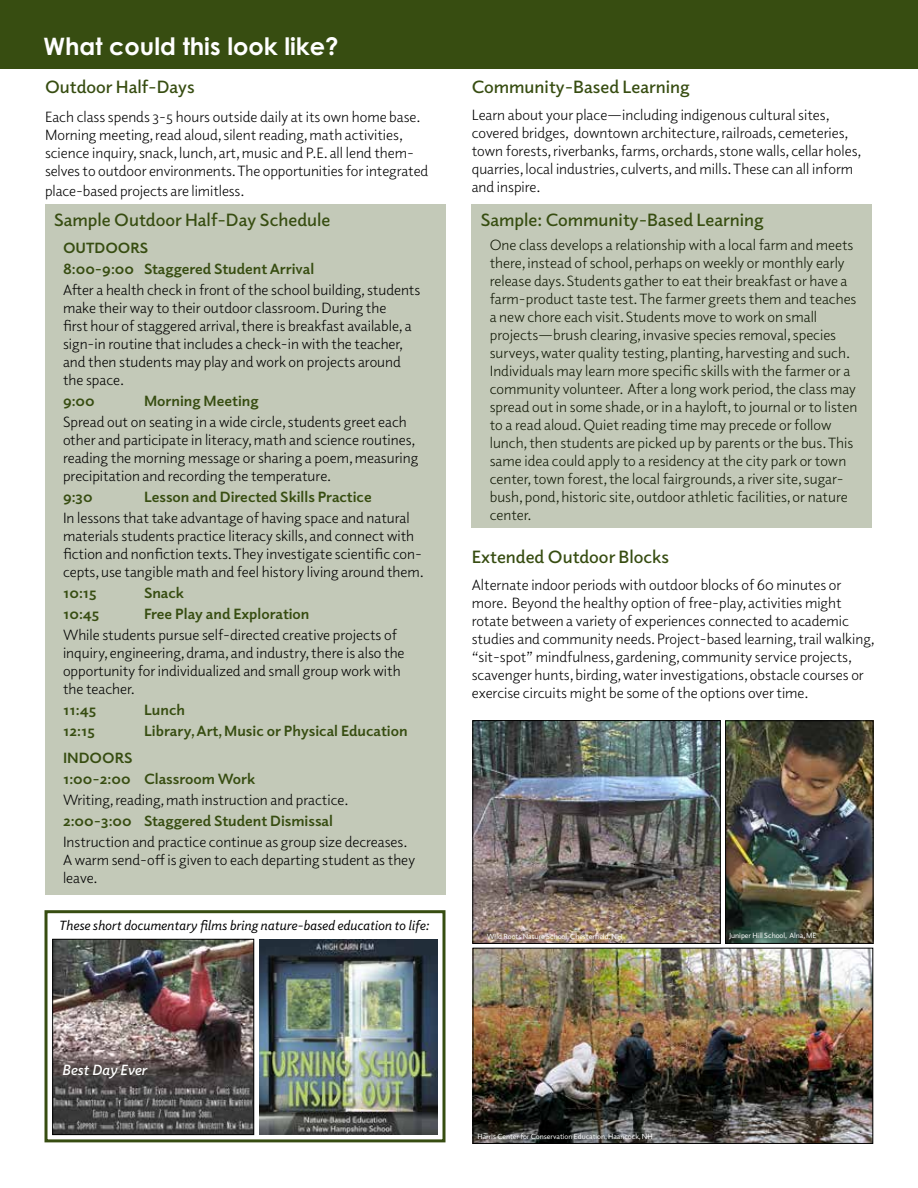
<style>
.page{position:relative;width:918px;height:1188px;background:#fff}
.page>*{position:absolute;margin:0;border:0;box-sizing:border-box;transform-origin:0 0}
.t1{font:700 24px "Century Gothic Pro";color:#fff}
.t2{font:600 18px "Elido";color:#374d11}
.t3{font:15px/18px "Elido";color:#000}
.t4{font:700 15px/21px "Elido";color:#374d11}
.t5{font:italic 600 15px "Elido";color:#fff}
.t6{font:italic 13.5px "Elido";color:#000}
.t7{font:7.5px "Elido";color:#fff}
</style>
<div class="page">
<div style="left:472px;top:204px;width:400px;height:323px;background:#c3c9b8"></div>
<div style="left:45px;top:204px;width:401px;height:690px;background:#c3c9b8"></div>
<div style="left:45px;top:910px;width:401px;height:232px;border:3px solid #374d11"></div>
<img style="left:54px;top:941px;width:198px;height:192px">
<div style="left:52px;top:939px;width:202px;height:196px;border:1px solid #000"></div>
<img style="left:259px;top:939px;width:178px;height:196px">
<div style="left:0;top:0;width:918px;height:69px;background:#374d11"></div>
<img style="left:475px;top:950px;width:396px;height:192px">
<div style="left:473px;top:948px;width:400px;height:196px;border:1px solid #000"></div>
<img style="left:727px;top:723px;width:144px;height:219px">
<div style="left:725px;top:721px;width:148px;height:223px;border:1px solid #000"></div>
<img style="left:475px;top:722px;width:243px;height:220px">
<div style="left:473px;top:720px;width:247px;height:224px;border:1px solid #000"></div>
<h1 class="t1" style="left:44px;top:32px;width:297px">What could this look like?</h1>
<p class="t2" style="left:45px;top:75px;width:151px">Outdoor Half-Days</p>
<p class="t3" style="left:45px;top:107px;width:385px">Each class spends 3-5 hours outside daily at its own home base.<br>Morning meeting, read aloud, silent reading, math activities, science inquiry, snack, lunch, art, music and P.E. all lend them&shy;selves to outdoor environments. The opportunities for integrated</p>
<p class="t3" style="left:45px;top:181px;width:201px">place-based projects are limitless.</p>
<p class="t2" style="left:54px;top:208px;width:278px">Sample Outdoor Half-Day Schedule</p>
<p class="t4" style="left:63px;top:237px;width:253px">OUTDOORS<br>8:00-9:00 Staggered Student Arrival</p>
<p class="t3" style="left:63px;top:281px;width:359px">After a health check in front of the school building, students make their way to their outdoor classroom. During the<br>first hour of staggered arrival, there is breakfast available, a sign-in routine that includes a check-in with the teacher, and then students may play and work on projects around the space.</p>
<p class="t4" style="left:63px;top:390px;width:33px">9:00</p>
<p class="t4" style="left:144px;top:390px;width:116px">Morning Meeting</p>
<p class="t3" style="left:63px;top:413px;width:357px">Spread out on seating in a wide circle, students greet each other and participate in literacy, math and science routines, reading the morning message or sharing a poem, measuring precipitation and recording the temperature.</p>
<p class="t4" style="left:63px;top:486px;width:31px">9:30</p>
<p class="t4" style="left:144px;top:486px;width:229px">Lesson and Directed Skills Practice</p>
<p class="t3" style="left:63px;top:509px;width:363px">In lessons that take advantage of having space and natural materials students practice literacy skills, and connect with fiction and nonfiction texts. They investigate scientific con&shy;cepts, use tangible math and feel history living around them.</p>
<p class="t4" style="left:63px;top:582px;width:35px">10:15</p>
<p class="t4" style="left:144px;top:582px;width:41px">Snack</p>
<p class="t4" style="left:63px;top:603px;width:38px">10:45</p>
<p class="t4" style="left:144px;top:603px;width:167px">Free Play and Exploration</p>
<p class="t3" style="left:63px;top:626px;width:343px">While students pursue self-directed creative projects of inquiry, engineering, drama, and industry, there is also the opportunity for individualized and small group work with the teacher.</p>
<p class="t4" style="left:63px;top:699px;width:35px">11:45</p>
<p class="t4" style="left:144px;top:699px;width:43px">Lunch</p>
<p class="t4" style="left:63px;top:720px;width:34px">12:15</p>
<p class="t4" style="left:144px;top:720px;width:265px">Library, Art, Music or Physical Education</p>
<p class="t4" style="left:63px;top:747px;width:194px">INDOORS<br>1:00-2:00 Classroom Work</p>
<p class="t3" style="left:63px;top:791px;width:287px">Writing, reading, math instruction and practice.</p>
<p class="t4" style="left:63px;top:810px;width:272px">2:00-3:00 Staggered Student Dismissal</p>
<p class="t3" style="left:63px;top:833px;width:354px">Instruction and practice continue as group size decreases.<br>A warm send-off is given to each departing student as they leave.</p>
<p class="t6" style="left:59px;top:916px;width:371px">These short documentary films bring nature-based education to life:</p>
<p class="t2" style="left:472px;top:75px;width:220px">Community-Based Learning</p>
<p class="t3" style="left:472px;top:106px;width:391px">Learn about your place—including indigenous cultural sites, covered bridges, downtown architecture, railroads, cemeteries, town forests, riverbanks, farms, orchards, stone walls, cellar holes, quarries, local industries, culverts, and mills. These can all inform and inspire.</p>
<p class="t2" style="left:481px;top:208px;width:285px">Sample: Community-Based Learning</p>
<p class="t3" style="left:490px;top:236px;width:369px">One class develops a relationship with a local farm and meets there, instead of school, perhaps on weekly or monthly early release days. Students gather to eat their breakfast or have a farm-product taste test. The farmer greets them and teaches a new chore each visit. Students move to work on small projects—brush clearing, invasive species removal, species surveys, water quality testing, planting, harvesting and such.<br>Individuals may learn more specific skills with the farmer or a community volunteer. After a long work period, the class may spread out in some shade, or in a hayloft, to journal or to listen to a read aloud. Quiet reading time may precede or follow lunch, then students are picked up by parents or the bus. This same idea could apply to a residency at the city park or town center, town forest, the local fairgrounds, a river site, sugar&shy;bush, pond, historic site, outdoor athletic facilities, or nature center.</p>
<p class="t2" style="left:472px;top:544px;width:199px">Extended Outdoor Blocks</p>
<p class="t3" style="left:472px;top:575px;width:405px">Alternate indoor periods with outdoor blocks of 60 minutes or more. Beyond the healthy option of free-play, activities might rotate between a variety of experiences connected to academic studies and community needs. Project-based learning, trail walking, “sit-spot” mindfulness, gardening, community service projects, scavenger hunts, birding, water investigations, obstacle courses or exercise circuits might be some of the options over time.</p>
<p class="t7" style="left:487px;top:931px;width:137px">Wild Roots Nature School, Chesterfield, NH</p>
<p class="t7" style="left:729px;top:931px;width:89px">Juniper Hill School, Alna, ME</p>
<p class="t5" style="left:62px;top:1060px;width:87px">Best Day Ever</p>
<p class="t7" style="left:477px;top:1131px;width:177px">Harris Center for Conservation Education, Haancock, NH</p>
</div>
